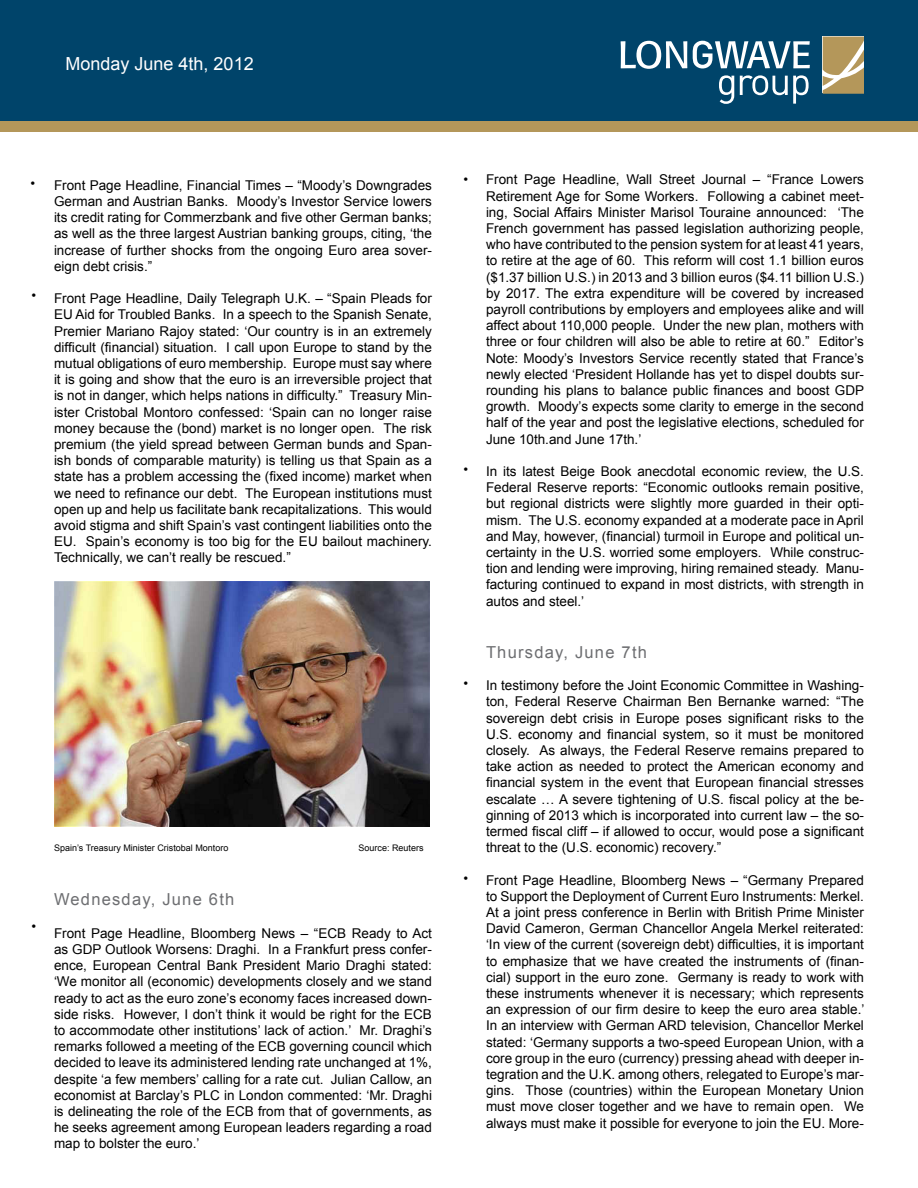
<style>
.page{position:relative;width:918px;height:1188px;background:#fff}
.page>*{position:absolute;margin:0;border:0;box-sizing:border-box;transform-origin:0 0}
.t1{font:18px "Arial";color:#fff}
.t2{font:16.5px "Arial";letter-spacing:.075em;color:#6d6e71}
.t3{font:13.5px/16.2px "Arial";color:#000;text-align:justify}
.t4{font:9px "Arial";color:#000}
</style>
<div class="page">
<div style="left:0;top:0;width:918px;height:123px;background:#00446a"></div>
<div style="left:0;top:122px;width:918px;height:10px;background:#b4975a"></div>
<svg style="left:621px;top:41px;width:66px;height:28px"></svg>
<svg style="left:693px;top:41px;width:117px;height:27px"></svg>
<svg style="left:719px;top:75px;width:15px;height:29px"></svg>
<svg style="left:740px;top:75px;width:69px;height:29px"></svg>
<svg style="left:823px;top:37px;width:41px;height:57px;background:#c0a877"></svg>
<img style="left:54px;top:581px;width:375px;height:245px">
<h1 class="t1" style="left:66px;top:52px;width:190px">Monday June 4th, 2012</h1>
<p class="t3" style="left:31px;top:175px;width:6px">•</p>
<p class="t3" style="left:32px;top:287px;width:6px">•</p>
<p class="t3" style="left:54px;top:177px;width:380px">Front Page Headline, Financial Times – “Moody’s Downgrades German and Austrian Banks. Moody’s Investor Service lowers its credit rating for Commerzbank and five other German banks; as well as the three largest Austrian banking groups, citing, ‘the increase of further shocks from the ongoing Euro area sover&shy;eign debt crisis.”</p>
<p class="t3" style="left:54px;top:291px;width:380px">Front Page Headline, Daily Telegraph U.K. – “Spain Pleads for EU Aid for Troubled Banks. In a speech to the Spanish Senate, Premier Mariano Rajoy stated: ‘Our country is in an extremely difficult (financial) situation. I call upon Europe to stand by the mutual obligations of euro membership. Europe must say where it is going and show that the euro is an irreversible project that is not in danger, which helps nations in difficulty.” Treasury Min&shy;ister Cristobal Montoro confessed: ‘Spain can no longer raise money because the (bond) market is no longer open. The risk premium (the yield spread between German bunds and Span&shy;ish bonds of comparable maturity) is telling us that Spain as a state has a problem accessing the (fixed income) market when we need to refinance our debt. The European institutions must open up and help us facilitate bank recapitalizations. This would avoid stigma and shift Spain’s vast contingent liabilities onto the EU. Spain’s economy is too big for the EU bailout machinery.<br>Technically, we can’t really be rescued.”</p>
<p class="t3" style="left:32px;top:919px;width:6px">•</p>
<p class="t4" style="left:54px;top:842px;width:176px">Spain’s Treasury Minister Cristobal Montoro</p>
<p class="t4" style="left:358px;top:842px;width:67px">Source: Reuters</p>
<p class="t2" style="left:54px;top:889px;width:182px">Wednesday, June 6th</p>
<p class="t3" style="left:54px;top:925px;width:380px">Front Page Headline, Bloomberg News – “ECB Ready to Act as GDP Outlook Worsens: Draghi. In a Frankfurt press confer&shy;ence, European Central Bank President Mario Draghi stated: ‘We monitor all (economic) developments closely and we stand ready to act as the euro zone’s economy faces increased down&shy;side risks. However, I don’t think it would be right for the ECB to accommodate other institutions’ lack of action.’ Mr. Draghi’s remarks followed a meeting of the ECB governing council which decided to leave its administered lending rate unchanged at 1%, despite ‘a few members’ calling for a rate cut. Julian Callow, an economist at Barclay’s PLC in London commented: ‘Mr. Draghi is delineating the role of the ECB from that of governments, as he seeks agreement among European leaders regarding a road map to bolster the euro.’</p>
<p class="t3" style="left:464px;top:172px;width:6px">•</p>
<p class="t3" style="left:464px;top:462px;width:6px">•</p>
<p class="t3" style="left:464px;top:676px;width:6px">•</p>
<p class="t3" style="left:464px;top:870px;width:6px">•</p>
<p class="t3" style="left:486px;top:172px;width:380px">Front Page Headline, Wall Street Journal – “France Lowers Retirement Age for Some Workers. Following a cabinet meet&shy;ing, Social Affairs Minister Marisol Touraine announced: ‘The French government has passed legislation authorizing people, who have contributed to the pension system for at least 41 years, to retire at the age of 60. This reform will cost 1.1 billion euros ($1.37 billion U.S.) in 2013 and 3 billion euros ($4.11 billion U.S.) by 2017. The extra expenditure will be covered by increased payroll contributions by employers and employees alike and will affect about 110,000 people. Under the new plan, mothers with three or four children will also be able to retire at 60.” Editor’s Note: Moody’s Investors Service recently stated that France’s newly elected ‘President Hollande has yet to dispel doubts sur&shy;rounding his plans to balance public finances and boost GDP growth. Moody’s expects some clarity to emerge in the second half of the year and post the legislative elections, scheduled for June 10th.and June 17th.’</p>
<p class="t3" style="left:486px;top:463px;width:380px">In its latest Beige Book anecdotal economic review, the U.S.<br>Federal Reserve reports: “Economic outlooks remain positive, but regional districts were slightly more guarded in their opti&shy;mism. The U.S. economy expanded at a moderate pace in April and May, however, (financial) turmoil in Europe and political un&shy;certainty in the U.S. worried some employers. While construc&shy;tion and lending were improving, hiring remained steady. Manu&shy;facturing continued to expand in most districts, with strength in autos and steel.’</p>
<p class="t2" style="left:486px;top:641px;width:163px">Thursday, June 7th</p>
<p class="t3" style="left:486px;top:678px;width:380px">In testimony before the Joint Economic Committee in Washing&shy;ton, Federal Reserve Chairman Ben Bernanke warned: “The sovereign debt crisis in Europe poses significant risks to the U.S. economy and financial system, so it must be monitored closely. As always, the Federal Reserve remains prepared to take action as needed to protect the American economy and financial system in the event that European financial stresses escalate … A severe tightening of U.S. fiscal policy at the be&shy;ginning of 2013 which is incorporated into current law – the so&shy;termed fiscal cliff – if allowed to occur, would pose a significant threat to the (U.S. economic) recovery.”</p>
<p class="t3" style="left:486px;top:872px;width:380px">Front Page Headline, Bloomberg News – “Germany Prepared to Support the Deployment of Current Euro Instruments: Merkel.<br>At a joint press conference in Berlin with British Prime Minister David Cameron, German Chancellor Angela Merkel reiterated: ‘In view of the current (sovereign debt) difficulties, it is important to emphasize that we have created the instruments of (finan&shy;cial) support in the euro zone. Germany is ready to work with these instruments whenever it is necessary; which represents an expression of our firm desire to keep the euro area stable.’ In an interview with German ARD television, Chancellor Merkel stated: ‘Germany supports a two-speed European Union, with a core group in the euro (currency) pressing ahead with deeper in&shy;tegration and the U.K. among others, relegated to Europe’s mar&shy;gins. Those (countries) within the European Monetary Union must move closer together and we have to remain open. We always must make it possible for everyone to join the EU. More-</p>
</div>
